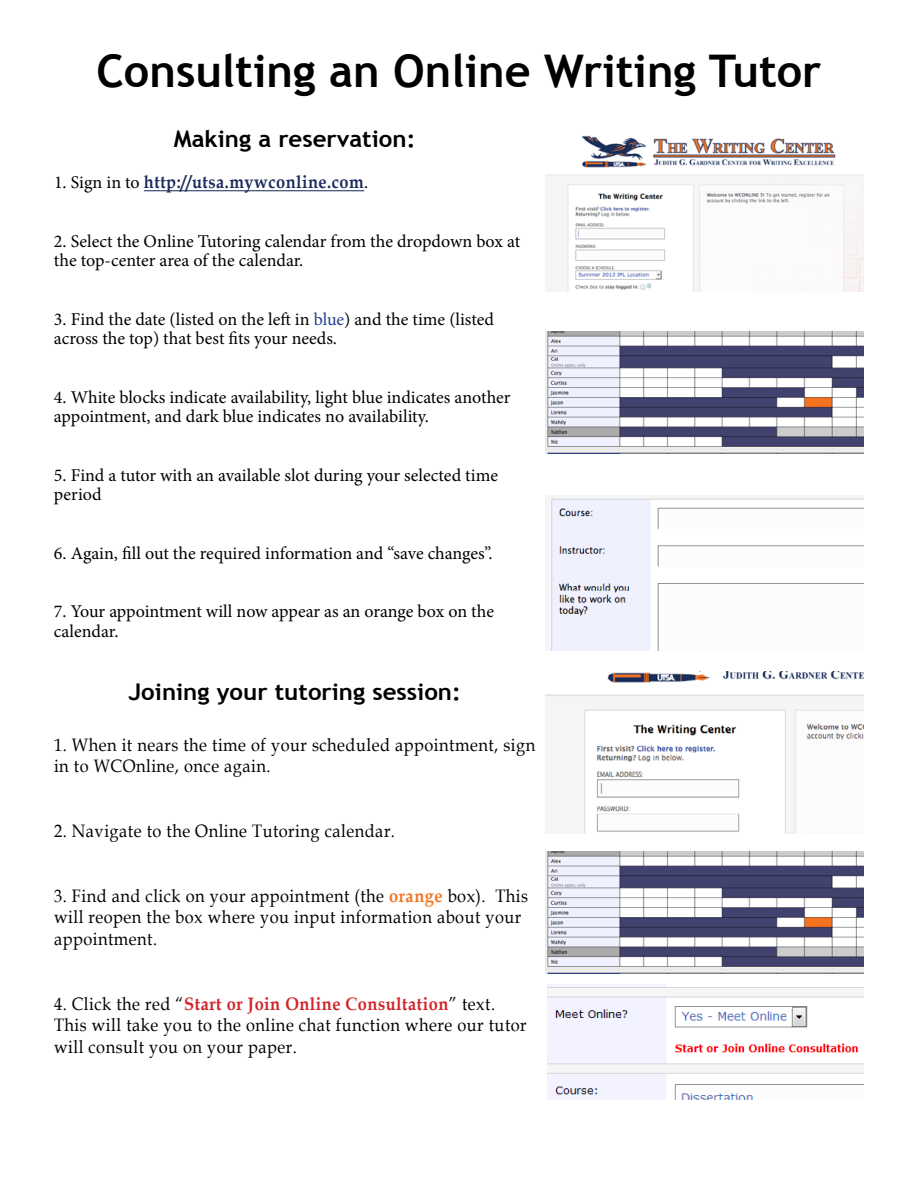
<style>
.page{position:relative;width:918px;height:1188px;background:#fff}
.page>*{position:absolute;margin:0;border:0;box-sizing:border-box;transform-origin:0 0}
.t1{font:700 45px "Trebuchet MS";color:#000}
.t2{font:700 23.1px "Trebuchet MS";color:#000;scale:1.04 1}
.t3{font:18px/19.5px "Minion Pro";letter-spacing:-.005em;color:#000}
.t4{font:18px/21.6px "Book Antiqua";letter-spacing:.03em;color:#000;scale:.91 1}
.t5{font:700 18px "Book Antiqua";letter-spacing:.03em;color:#1d2e5c;scale:.91 1}
.s1{font-family:"Minion Pro";font-weight:400;color:#000}
.s2{color:#25408f}
.s3{font-weight:700;color:#f47422}
.s4{font-weight:700;color:#d2232a}
</style>
<div class="page">
<hr style="left:144px;top:190px;width:220px;height:1px;background:#1d2e5c">
<img style="left:545px;top:135px;width:319px;height:157px">
<img style="left:545px;top:331px;width:319px;height:123px">
<img style="left:551px;top:498px;width:313px;height:153px">
<img style="left:545px;top:851px;width:319px;height:123px">
<img style="left:545px;top:671px;width:319px;height:162px">
<img style="left:547px;top:985px;width:317px;height:115px">
<h1 class="t1" style="left:96px;top:43px;width:727px">Consulting an Online Writing Tutor</h1>
<p class="t2" style="left:174px;top:125px;width:234px">Making a reservation:</p>
<p class="t5" style="left:54px;top:170px;width:347px"><span class="s1">1. Sign in to</span> http://utsa.mywconline.com<span class="s1">.</span></p>
<p class="t3" style="left:54px;top:231px;width:468px">2. Select the Online Tutoring calendar from the dropdown box at the top-center area of the calendar.</p>
<p class="t3" style="left:54px;top:309px;width:442px">3. Find the date (listed on the left in <span class="s2">blue</span>) and the time (listed across the top) that best fits your needs.</p>
<p class="t3" style="left:54px;top:387px;width:458px">4. White blocks indicate availability, light blue indicates another appointment, and dark blue indicates no availability.</p>
<p class="t3" style="left:54px;top:465px;width:446px">5. Find a tutor with an available slot during your selected time period</p>
<p class="t3" style="left:54px;top:543px;width:440px">6. Again, fill out the required information and “save changes”.</p>
<p class="t3" style="left:54px;top:602px;width:442px">7. Your appointment will now appear as an orange box on the calendar.</p>
<p class="t2" style="left:128px;top:678px;width:321px">Joining your tutoring session:</p>
<p class="t4" style="left:54px;top:733px;width:530px">1. When it nears the time of your scheduled appointment, sign in to WCOnline, once again.</p>
<p class="t4" style="left:54px;top:820px;width:376px">2. Navigate to the Online Tutoring calendar.</p>
<p class="t4" style="left:54px;top:884px;width:522px">3. Find and click on your appointment (the <span class="s3">orange</span> box). This will reopen the box where you input information about your appointment.</p>
<p class="t4" style="left:54px;top:992px;width:521px">4. Click the red “<span class="s4">Start or Join Online Consultation</span>” text.<br>This will take you to the online chat function where our tutor will consult you on your paper.</p>
</div>
